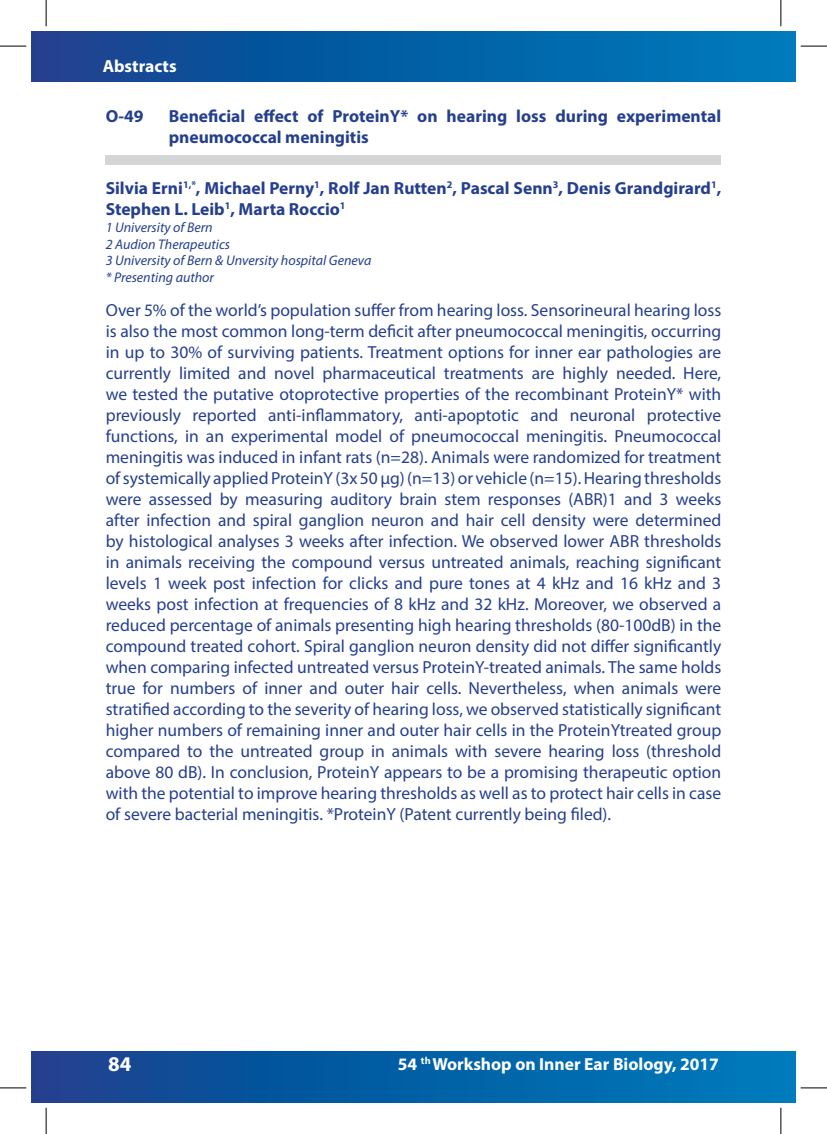
<style>
.page{position:relative;width:827px;height:1134px;background:#fff}
.page>*{position:absolute;margin:0;border:0;box-sizing:border-box;transform-origin:0 0}
.t1{font:700 21px "Myriad Pro";color:#fff}
.t2{font:17.5px/21px "Myriad Pro";color:#253f8e;text-align:justify}
.t3{font:700 17.5px/21px "Myriad Pro";color:#253f8e}
.t4{font:700 17.5px "Myriad Pro";color:#fff}
.t5{font:italic 14px/16.8px "Myriad Pro";color:#253f8e}
</style>
<div class="page">
<svg style="left:31px;top:31px;width:764px;height:50px;background:#065ea4"></svg>
<svg style="left:31px;top:1051px;width:764px;height:52px;background:#065ea4"></svg>
<div style="left:106px;top:155px;width:615px;height:10px;background:#d4d5d7"></div>
<svg style="left:0;top:46px;width:26px;height:1px"></svg>
<svg style="left:800px;top:46px;width:26px;height:1px"></svg>
<svg style="left:0;top:1088px;width:26px;height:1px"></svg>
<svg style="left:800px;top:1088px;width:26px;height:1px"></svg>
<svg style="left:46px;top:0;width:1px;height:26px"></svg>
<svg style="left:46px;top:1108px;width:1px;height:26px"></svg>
<svg style="left:780px;top:0;width:1px;height:26px"></svg>
<svg style="left:780px;top:1108px;width:1px;height:26px"></svg>
<p class="t4" style="left:103px;top:54px;width:75px">Abstracts</p>
<p class="t3" style="left:106px;top:105px;width:39px">O-49</p>
<p class="t3" style="left:169px;top:105px;width:554px">Beneficial effect of ProteinY* on hearing loss during experimental pneumococcal meningitis</p>
<p class="t3" style="left:106px;top:177px;width:617px">Silvia Erni<sup>1,*</sup>, Michael Perny<sup>1</sup>, Rolf Jan Rutten<sup>2</sup>, Pascal Senn<sup>3</sup>, Denis Grandgirard<sup>1</sup>,<br>Stephen L. Leib<sup>1</sup>, Marta Roccio<sup>1</sup></p>
<p class="t5" style="left:106px;top:218px;width:267px">1 University of Bern<br>2 Audion Therapeutics<br>3 University of Bern &amp; Unversity hospital Geneva * Presenting author</p>
<p class="t2" style="left:106px;top:300px;width:617px">Over 5% of the world’s population suffer from hearing loss. Sensorineural hearing loss is also the most common long-term deficit after pneumococcal meningitis, occurring in up to 30% of surviving patients. Treatment options for inner ear pathologies are currently limited and novel pharmaceutical treatments are highly needed. Here, we tested the putative otoprotective properties of the recombinant ProteinY* with previously reported anti-inflammatory, anti-apoptotic and neuronal protective functions, in an experimental model of pneumococcal meningitis. Pneumococcal meningitis was induced in infant rats (n=28). Animals were randomized for treatment of systemically applied ProteinY (3x 50 μg) (n=13) or vehicle (n=15). Hearing thresholds were assessed by measuring auditory brain stem responses (ABR)1 and 3 weeks after infection and spiral ganglion neuron and hair cell density were determined by histological analyses 3 weeks after infection. We observed lower ABR thresholds in animals receiving the compound versus untreated animals, reaching significant levels 1 week post infection for clicks and pure tones at 4 kHz and 16 kHz and 3 weeks post infection at frequencies of 8 kHz and 32 kHz. Moreover, we observed a reduced percentage of animals presenting high hearing thresholds (80-100dB) in the compound treated cohort. Spiral ganglion neuron density did not differ significantly when comparing infected untreated versus ProteinY-treated animals. The same holds true for numbers of inner and outer hair cells. Nevertheless, when animals were stratified according to the severity of hearing loss, we observed statistically significant higher numbers of remaining inner and outer hair cells in the ProteinYtreated group compared to the untreated group in animals with severe hearing loss (threshold above 80 dB). In conclusion, ProteinY appears to be a promising therapeutic option with the potential to improve hearing thresholds as well as to protect hair cells in case of severe bacterial meningitis. *ProteinY (Patent currently being filed).</p>
<p class="t1" style="left:108px;top:1050px;width:25px">84</p>
<p class="t4" style="left:398px;top:1053px;width:322px">54 <sup>th</sup> Workshop on Inner Ear Biology, 2017</p>
</div>
